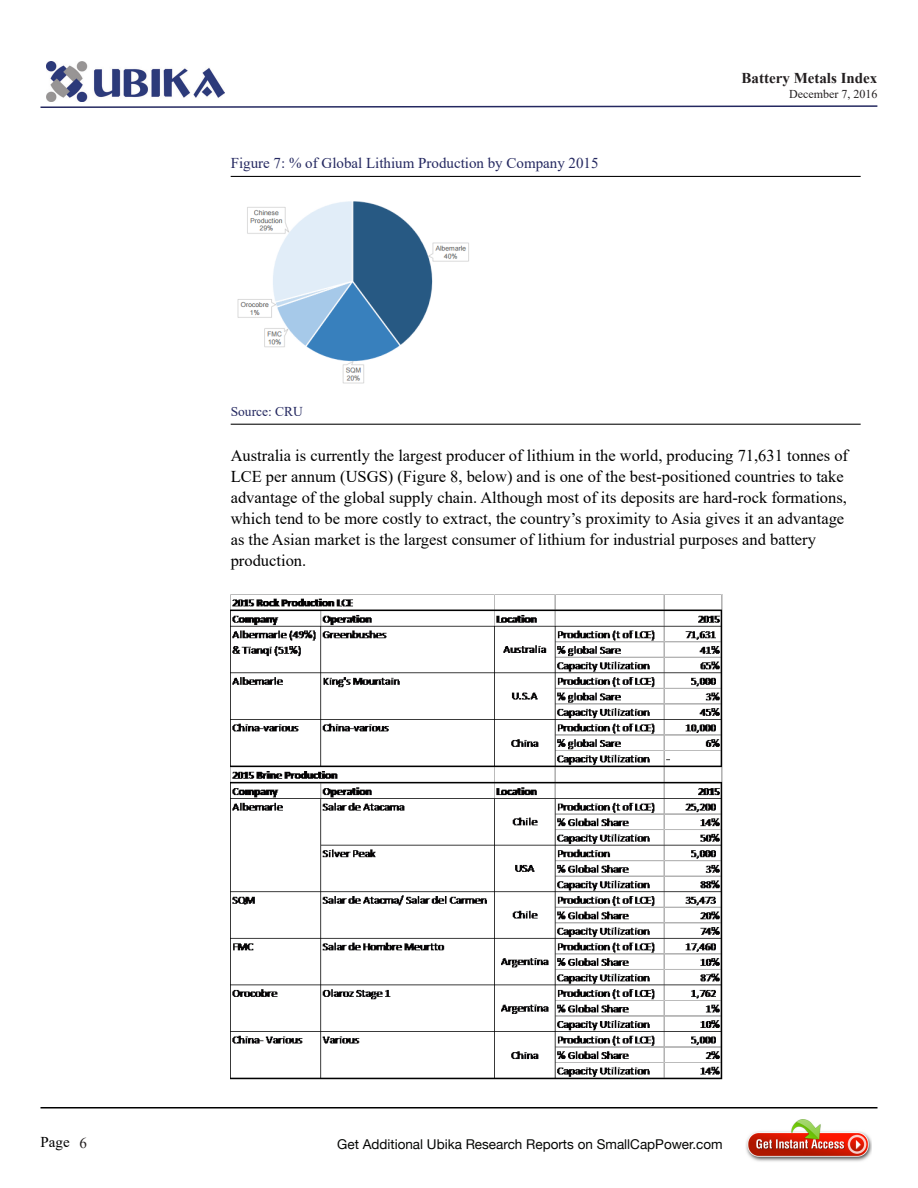
<style>
.page{position:relative;width:918px;height:1188px;background:#fff}
.page>*{position:absolute;margin:0;border:0;box-sizing:border-box;transform-origin:0 0}
.Body_text{font:16.5px/21px "Times New Roman";color:#000}
.Body_text-2{font:15px "Times New Roman";color:#242860}
.t1{font:700 15px "Times New Roman";color:#231f20}
.t2{font:15px "Times New Roman";color:#000}
.t3{font:13.5px "Helvetica Neue";color:#040503}
.Body_text-3{font:13.5px "Times New Roman";color:#242860}
.t4{font:12px "Times New Roman";color:#231f20}
.s1{color:#231f20}
</style>
<div class="page">
<img style="left:47px;top:61px;width:178px;height:41px">
<svg style="left:40px;top:105px;width:838px;height:3px"></svg>
<hr style="left:40px;top:1107px;width:838px;height:1px;background:#000">
<img style="left:746px;top:1120px;width:126px;height:42px">
<hr style="left:231px;top:176px;width:630px;height:1px;background:#000">
<hr style="left:231px;top:424px;width:630px;height:1px;background:#000">
<img style="left:237px;top:201px;width:232px;height:183px">
<img style="left:231px;top:594px;width:491px;height:486px">
<p class="Body_text-2" style="left:231px;top:152px;width:369px">Figure 7: % of Global Lithium Production by Company 2015</p>
<p class="Body_text-3" style="left:231px;top:402px;width:74px">Source: CRU</p>
<p class="t1" style="left:742px;top:68px;width:137px">Battery Metals Index</p>
<p class="t4" style="left:789px;top:85px;width:90px">December 7, 2016</p>
<p class="Body_text" style="left:231px;top:445px;width:619px">Australia is currently the largest producer of lithium in the world, producing 71,631 tonnes of LCE per annum (USGS) (Figure 8, below) and is one of the best-positioned countries to take advantage of the global supply chain. Although most of its deposits are hard-rock formations, which tend to be more costly to extract, the country’s proximity to Asia gives it an advantage as the Asian market is the largest consumer of lithium for industrial purposes and battery production.</p>
<p class="t2" style="left:40px;top:1132px;width:48px">Page <span class="s1">6</span></p>
<p class="t3" style="left:337px;top:1136px;width:387px">Get Additional Ubika Research Reports on SmallCapPower.com</p>
</div>
